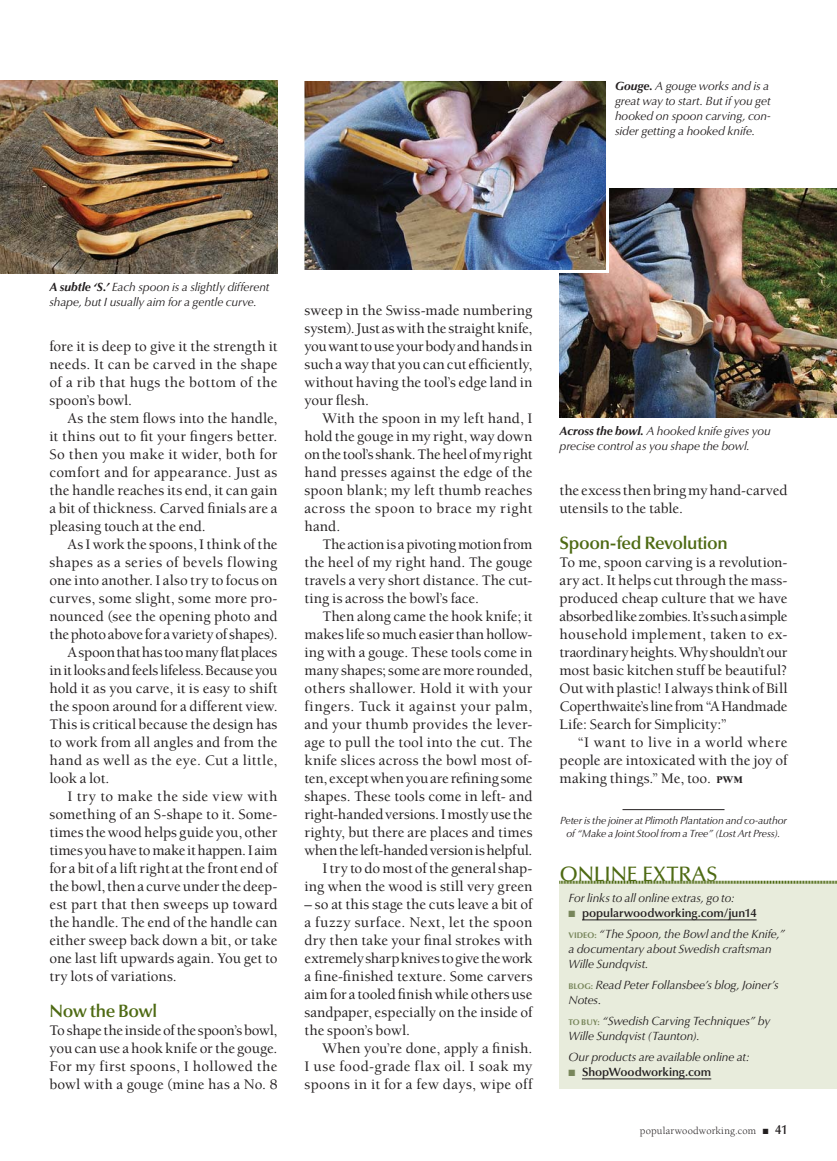
<style>
.page{position:relative;width:837px;height:1161px;background:#fff}
.page>*{position:absolute;margin:0;border:0;box-sizing:border-box;transform-origin:0 0}
.t1{font:500 21px "Optima LT Std";letter-spacing:-.005em;color:#4e6a13}
.t2{font:600 18px "Optima LT Std";letter-spacing:-.02em;color:#4e6a13}
.t3{font:500 15px/18px "Berkeley Std";letter-spacing:.005em;color:#231f20;text-align:justify}
.t4{font:500 15px "Berkeley Std";letter-spacing:-.015em;color:#231f20}
.t5{font:500 15px "Berkeley Std";letter-spacing:-.02em;color:#231f20}
.t6{font:500 15px "Berkeley Std";letter-spacing:.03em;color:#231f20}
.t7{font:500 15px "Berkeley Std";letter-spacing:.025em;color:#231f20}
.t8{font:500 15px "Berkeley Std";letter-spacing:.035em;color:#231f20}
.t9{font:italic 12px/15px "Optima LT Std";letter-spacing:-.01em;color:#231f20}
.t10{font:600 12px "Optima LT Std";letter-spacing:-.005em;color:#231f20}
.t11{font:italic 10.5px/13.5px "Optima LT Std";letter-spacing:-.015em;color:#231f20;text-align:center}
.t12{font:10.5px "Berkeley Std";letter-spacing:.015em;color:#231f20}
.s1{font-weight:700}
.s2{font-weight:900;font-size:10.5px}
.s3{color:#78865b}
.s4{font-weight:600;font-style:normal}
.s5{font-weight:700;font-style:normal;font-size:8.25px;color:#78865b}
.s6{font-family:"Optima LT Std";font-weight:600;font-size:13.2px}
</style>
<div class="page">
<hr style="left:622px;top:809px;width:102px;height:1px;background:#231f20">
<div style="left:559px;top:884px;width:278px;height:205px;background:#e8ecdc"></div>
<hr style="left:582px;top:920px;width:175px;height:1px;background:#231f20">
<hr style="left:582px;top:1079px;width:129px;height:1px;background:#231f20">
<svg style="left:559px;top:881px;width:278px;height:3px"></svg>
<img style="left:0;top:81px;width:277px;height:192px">
<img style="left:559px;top:189px;width:278px;height:228px">
<img style="left:304px;top:81px;width:306px;height:193px">
<p class="t9" style="left:615px;top:79px;width:157px"><span class="s1">Gouge.</span> A gouge works and is a great way to start. But if you get hooked on spoon carving, con&shy;sider getting a hooked knife.</p>
<p class="t9" style="left:49px;top:281px;width:221px"><span class="s1">A subtle ‘S.’</span> Each spoon is a slightly different shape, but I usually aim for a gentle curve.</p>
<p class="t3" style="left:49px;top:338px;width:230px">fore it is deep to give it the strength it needs. It can be carved in the shape of a rib that hugs the bottom of the spoon’s bowl.</p>
<p class="t3" style="left:49px;top:410px;width:230px;text-indent:18px">As the stem flows into the handle, it thins out to fit your fingers better.<br>So then you make it wider, both for comfort and for appearance. Just as the handle reaches its end, it can gain a bit of thickness. Carved finials are a pleasing touch at the end.</p>
<p class="t3" style="left:67px;top:536px;width:212px">As I work the spoons, I think of the</p>
<p class="t6" style="left:49px;top:556px;width:229px">shapes as a series of bevels flowing</p>
<p class="t3" style="left:49px;top:572px;width:229px">one into another. I also try to focus on</p>
<p class="t3" style="left:49px;top:590px;width:229px">curves, some slight, some more pro-</p>
<p class="t3" style="left:49px;top:608px;width:230px">nounced (see the opening photo and</p>
<p class="t5" style="left:49px;top:628px;width:230px">the photo above for a variety of shapes).</p>
<p class="t5" style="left:67px;top:646px;width:212px">A spoon that has too many flat places</p>
<p class="t4" style="left:49px;top:664px;width:230px">in it looks and feels lifeless. Because you</p>
<p class="t3" style="left:49px;top:680px;width:230px">hold it as you carve, it is easy to shift</p>
<p class="t3" style="left:49px;top:698px;width:230px">the spoon around for a different view.</p>
<p class="t3" style="left:49px;top:716px;width:230px">This is critical because the design has</p>
<p class="t3" style="left:49px;top:734px;width:230px">to work from all angles and from the</p>
<p class="t7" style="left:49px;top:754px;width:229px">hand as well as the eye. Cut a little,</p>
<p class="t3" style="left:49px;top:770px;width:61px">look a lot.</p>
<p class="t8" style="left:67px;top:790px;width:211px">I try to make the side view with</p>
<p class="t3" style="left:49px;top:806px;width:230px">something of an S-shape to it. Some-</p>
<p class="t3" style="left:49px;top:824px;width:229px">times the wood helps guide you, other</p>
<p class="t4" style="left:49px;top:844px;width:229px">times you have to make it happen. I aim</p>
<p class="t3" style="left:49px;top:860px;width:230px">for a bit of a lift right at the front end of</p>
<p class="t3" style="left:49px;top:878px;width:230px">the bowl, then a curve under the deep-</p>
<p class="t3" style="left:49px;top:896px;width:230px">est part that then sweeps up toward</p>
<p class="t3" style="left:49px;top:914px;width:230px">the handle. The end of the handle can</p>
<p class="t3" style="left:49px;top:932px;width:230px">either sweep back down a bit, or take</p>
<p class="t3" style="left:49px;top:950px;width:230px">one last lift upwards again. You get to</p>
<p class="t3" style="left:49px;top:968px;width:129px">try lots of variations.</p>
<p class="t2" style="left:49px;top:1004px;width:109px">Now the Bowl</p>
<p class="t3" style="left:49px;top:1022px;width:230px">To shape the inside of the spoon’s bowl, you can use a hook knife or the gouge.<br>For my first spoons, I hollowed the bowl with a gouge (mine has a No. 8</p>
<p class="t3" style="left:304px;top:302px;width:230px">sweep in the Swiss-made numbering system). Just as with the straight knife, you want to use your body and hands in such a way that you can cut efficiently, without having the tool’s edge land in your flesh.</p>
<p class="t3" style="left:304px;top:410px;width:230px;text-indent:18px">With the spoon in my left hand, I hold the gouge in my right, way down on the tool’s shank. The heel of my right hand presses against the edge of the spoon blank; my left thumb reaches across the spoon to brace my right hand.</p>
<p class="t3" style="left:304px;top:536px;width:230px;text-indent:18px">The action is a pivoting motion from the heel of my right hand. The gouge travels a very short distance. The cut&shy;ting is across the bowl’s face.</p>
<p class="t3" style="left:304px;top:608px;width:230px;text-align:right">Then along came the hook knife; it makes life so much easier than hollow&shy;ing with a gouge. These tools come in many shapes; some are more rounded, others shallower. Hold it with your fingers. Tuck it against your palm, and your thumb provides the lever&shy;age to pull the tool into the cut. The knife slices across the bowl most of&shy;ten, except when you are refining some shapes. These tools come in left- and right-handed versions. I mostly use the righty, but there are places and times when the left-handed version is helpful.<br>I try to do most of the general shap&shy;ing when the wood is still very green</p>
<p class="t3" style="left:304px;top:896px;width:230px">– so at this stage the cuts leave a bit of a fuzzy surface. Next, let the spoon dry then take your final strokes with extremely sharp knives to give the work a fine-finished texture. Some carvers aim for a tooled finish while others use sandpaper, especially on the inside of the spoon’s bowl.</p>
<p class="t3" style="left:304px;top:1040px;width:230px;text-indent:18px">When you’re done, apply a finish.<br>I use food-grade flax oil. I soak my spoons in it for a few days, wipe off</p>
<p class="t9" style="left:559px;top:425px;width:213px"><span class="s1">Across the bowl.</span> A hooked knife gives you precise control as you shape the bowl.</p>
<p class="t3" style="left:559px;top:482px;width:229px">the excess then bring my hand-carved utensils to the table.</p>
<p class="t2" style="left:559px;top:536px;width:170px">Spoon-fed Revolution</p>
<p class="t3" style="left:559px;top:554px;width:230px">To me, spoon carving is a revolution&shy;ary act. It helps cut through the mass&shy;produced cheap culture that we have absorbed like zombies. It’s such a simple household implement, taken to ex&shy;traordinary heights. Why shouldn’t our most basic kitchen stuff be beautiful?<br>Out with plastic! I always think of Bill Coperthwaite’s line from “A Handmade Life: Search for Simplicity:”</p>
<p class="t3" style="left:559px;top:734px;width:230px;text-indent:18px">“I want to live in a world where people are intoxicated with the joy of making things.” Me, too. <span class="s2">PWM</span></p>
<p class="t11" style="left:560px;top:814px;width:228px">Peter is the joiner at Plimoth Plantation and co-author of “Make a Joint Stool from a Tree” (Lost Art Press).</p>
<h1 class="t1" style="left:559px;top:865px;width:160px">ONLINE EXTRAS</h1>
<p class="t9" style="left:568px;top:891px;width:168px">For links to all online extras, go to:</p>
<p class="t9" style="left:568px;top:903px;width:218px;line-height:21px"><span class="s3">■</span> <span class="s4">popularwoodworking.com/jun14<br></span><span class="s5">VIDEO:</span> “The Spoon, the Bowl and the Knife,”</p>
<p class="t9" style="left:568px;top:942px;width:205px">a documentary about Swedish craftsman<br>Wille Sundqvist.</p>
<p class="t9" style="left:568px;top:978px;width:212px"><span class="s5">BLOG:</span> Read Peter Follansbee’s blog, Joiner’s<br>Notes.</p>
<p class="t9" style="left:568px;top:1014px;width:203px"><span class="s5">TO BUY:</span> “Swedish Carving Techniques” by<br>Wille Sundqvist (Taunton).</p>
<p class="t9" style="left:568px;top:1050px;width:183px">Our products are available online at:</p>
<p class="t10" style="left:568px;top:1066px;width:144px"><span class="s3">■</span> ShopWoodworking.com</p>
<p class="t12" style="left:640px;top:1126px;width:149px">popularwoodworking.com ■ <span class="s6">41</span></p>
</div>
